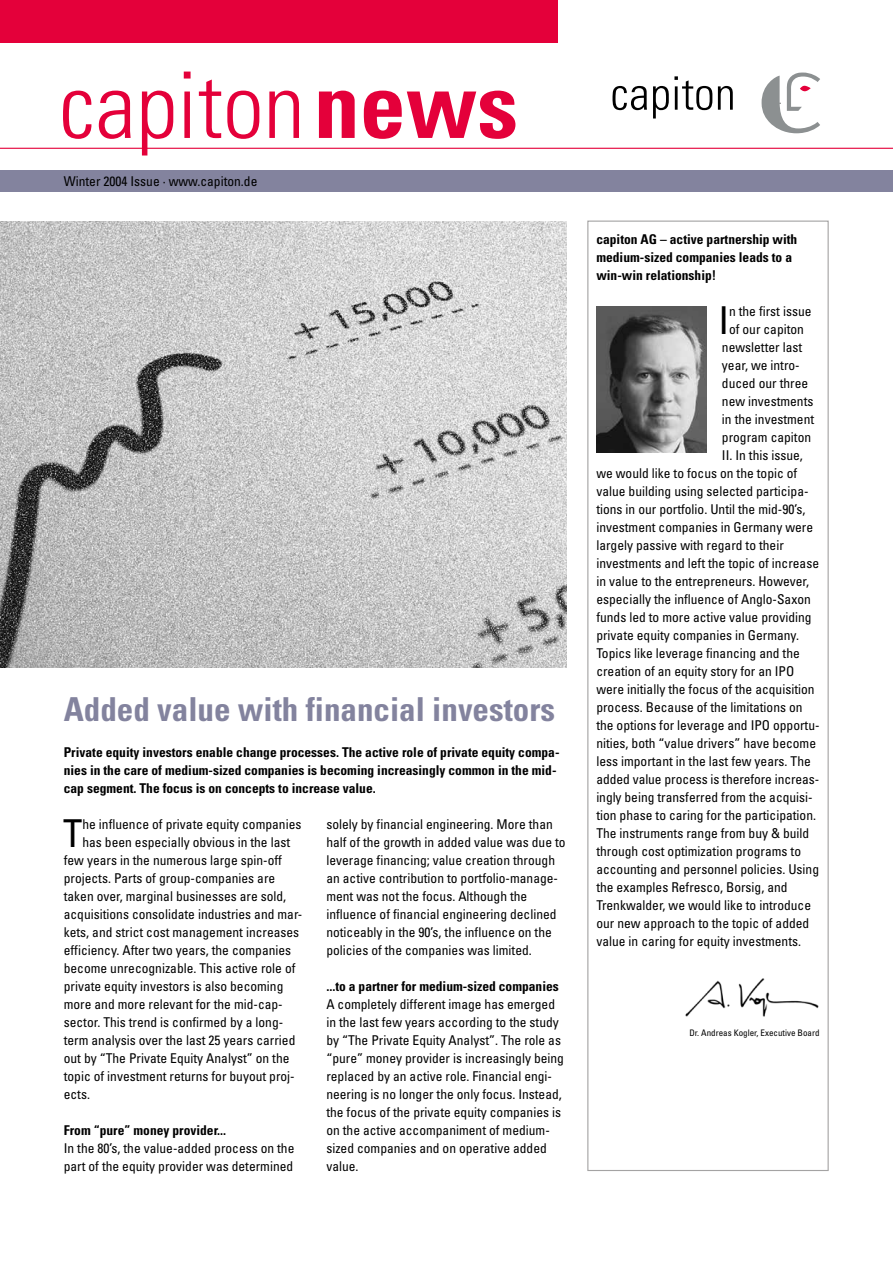
<style>
.page{position:relative;width:893px;height:1263px;background:#fff}
.page>*{position:absolute;margin:0;border:0;box-sizing:border-box;transform-origin:0 0}
.t1{font:300 condensed 91.95px "Univers";color:#e4003a}
.t2{font:condensed 38.4px "Univers";color:#000}
.t3{font:700 condensed 33px "Univers";color:#83839e}
.t4{font:condensed 13.5px/18px "Univers";color:#000}
.t5{font:700 condensed 13.5px/18px "Univers";color:#000}
.t6{font:condensed 9px "Univers";color:#000}
.s1{font-weight:700}
</style>
<div class="page">
<div style="left:0;top:170px;width:893px;height:21px;background:#83839e"></div>
<img style="left:0;top:221px;width:567px;height:447px">
<div style="left:587px;top:221px;width:242px;height:950px;border:1px solid #a4a3a3"></div>
<img style="left:596px;top:306px;width:111px;height:147px">
<img style="left:685px;top:978px;width:134px;height:39px">
<hr style="left:0;top:148px;width:893px;height:1px;background:#e4003a">
<svg style="left:761px;top:72px;width:59px;height:61px"></svg>
<svg style="left:612px;top:86px;width:35px;height:24px"></svg>
<svg style="left:653px;top:76px;width:59px;height:43px"></svg>
<svg style="left:718px;top:86px;width:15px;height:24px"></svg>
<div style="left:0;top:0;width:557px;height:43px;background:#e4003a"></div>
<h1 class="t1" style="left:60px;top:50px;width:460px">capiton<span class="s1">news</span></h1>
<p class="t4" style="left:64px;top:172px;width:195px">Winter 2004 Issue · www.capiton.de</p>
<h3 class="t3" style="left:64px;top:689px;width:493px">Added value with financial investors</h3>
<p class="t5" style="left:64px;top:743px;width:497px">Private equity investors enable change processes. The active role of private equity compa&shy;nies in the care of medium-sized companies is becoming increasingly common in the mid&shy;cap segment. The focus is on concepts to increase value.</p>
<h2 class="t2" style="left:63px;top:809px;width:21px">T</h2>
<p class="t4" style="left:82px;top:815px;width:220px">he influence of private equity companies</p>
<p class="t4" style="left:82px;top:833px;width:209px">has been especially obvious in the last</p>
<p class="t4" style="left:64px;top:851px;width:220px">few years in the numerous large spin-off</p>
<p class="t4" style="left:64px;top:869px;width:213px">projects. Parts of group-companies are</p>
<p class="t4" style="left:64px;top:887px;width:224px">taken over, marginal businesses are sold,</p>
<p class="t4" style="left:64px;top:905px;width:240px">acquisitions consolidate industries and mar-</p>
<p class="t4" style="left:64px;top:923px;width:237px">kets, and strict cost management increases</p>
<p class="t4" style="left:64px;top:941px;width:229px">efficiency. After two years, the companies</p>
<p class="t4" style="left:64px;top:959px;width:233px">become unrecognizable. This active role of</p>
<p class="t4" style="left:64px;top:977px;width:221px">private equity investors is also becoming</p>
<p class="t4" style="left:64px;top:995px;width:220px">more and more relevant for the mid-cap-</p>
<p class="t4" style="left:64px;top:1013px;width:221px">sector. This trend is confirmed by a long-</p>
<p class="t4" style="left:64px;top:1031px;width:233px">term analysis over the last 25 years carried</p>
<p class="t4" style="left:64px;top:1049px;width:227px">out by “The Private Equity Analyst” on the</p>
<p class="t4" style="left:64px;top:1067px;width:231px">topic of investment returns for buyout proj-</p>
<p class="t4" style="left:64px;top:1085px;width:28px">ects.</p>
<p class="t5" style="left:64px;top:1121px;width:164px">From “pure” money provider...</p>
<p class="t4" style="left:64px;top:1139px;width:232px">In the 80’s, the value-added process on the part of the equity provider was determined</p>
<p class="t4" style="left:326px;top:815px;width:241px">solely by financial engineering. More than half of the growth in added value was due to leverage financing; value creation through an active contribution to portfolio-manage&shy;ment was not the focus. Although the influence of financial engineering declined noticeably in the 90’s, the influence on the policies of the companies was limited.</p>
<p class="t5" style="left:326px;top:977px;width:234px">...to a partner for medium-sized companies</p>
<p class="t4" style="left:326px;top:995px;width:239px">A completely different image has emerged in the last few years according to the study by “The Private Equity Analyst”. The role as “pure” money provider is increasingly being replaced by an active role. Financial engi&shy;neering is no longer the only focus. Instead, the focus of the private equity companies is on the active accompaniment of medium&shy;sized companies and on operative added value.</p>
<p class="t5" style="left:596px;top:230px;width:202px">capiton AG – active partnership with medium-sized companies leads to a win-win relationship!</p>
<h2 class="t2" style="left:718px;top:296px;width:12px">I</h2>
<p class="t4" style="left:729px;top:302px;width:84px">n the first issue</p>
<p class="t4" style="left:729px;top:320px;width:76px">of our capiton</p>
<p class="t4" style="left:722px;top:338px;width:82px">newsletter last</p>
<p class="t4" style="left:722px;top:356px;width:79px">year, we intro-</p>
<p class="t4" style="left:722px;top:374px;width:88px">duced our three</p>
<p class="t4" style="left:722px;top:392px;width:93px">new investments</p>
<p class="t4" style="left:722px;top:410px;width:94px">in the investment</p>
<p class="t4" style="left:722px;top:428px;width:91px">program capiton</p>
<p class="t4" style="left:722px;top:446px;width:82px">II. In this issue,</p>
<p class="t4" style="left:596px;top:464px;width:202px">we would like to focus on the topic of</p>
<p class="t4" style="left:596px;top:482px;width:214px">value building using selected participa-</p>
<p class="t4" style="left:596px;top:500px;width:210px">tions in our portfolio. Until the mid-90’s,</p>
<p class="t4" style="left:596px;top:518px;width:218px">investment companies in Germany were</p>
<p class="t4" style="left:596px;top:536px;width:189px">largely passive with regard to their</p>
<p class="t4" style="left:596px;top:554px;width:224px">investments and left the topic of increase</p>
<p class="t4" style="left:596px;top:572px;width:214px">in value to the entrepreneurs. However,</p>
<p class="t4" style="left:596px;top:590px;width:216px">especially the influence of Anglo-Saxon</p>
<p class="t4" style="left:596px;top:608px;width:217px">funds led to more active value providing</p>
<p class="t4" style="left:596px;top:626px;width:204px">private equity companies in Germany.</p>
<p class="t4" style="left:596px;top:644px;width:205px">Topics like leverage financing and the</p>
<p class="t4" style="left:596px;top:662px;width:199px">creation of an equity story for an IPO</p>
<p class="t4" style="left:596px;top:680px;width:220px">were initially the focus of the acquisition</p>
<p class="t4" style="left:596px;top:698px;width:208px">process. Because of the limitations on</p>
<p class="t4" style="left:596px;top:716px;width:225px">the options for leverage and IPO opportu-</p>
<p class="t4" style="left:596px;top:734px;width:221px">nities, both “value drivers” have become</p>
<p class="t4" style="left:596px;top:752px;width:216px">less important in the last few years. The</p>
<p class="t4" style="left:596px;top:770px;width:222px">added value process is therefore increas--</p>
<p class="t4" style="left:596px;top:788px;width:218px">ingly being transferred from the acquisi-</p>
<p class="t4" style="left:596px;top:806px;width:221px">tion phase to caring for the participation.</p>
<p class="t4" style="left:596px;top:824px;width:214px">The instruments range from buy &amp; build</p>
<p class="t4" style="left:596px;top:842px;width:206px">through cost optimization programs to</p>
<p class="t4" style="left:596px;top:860px;width:224px">accounting and personnel policies. Using</p>
<p class="t4" style="left:596px;top:878px;width:193px">the examples Refresco, Borsig, and</p>
<p class="t4" style="left:596px;top:896px;width:216px">Trenkwalder, we would like to introduce</p>
<p class="t4" style="left:596px;top:914px;width:214px">our new approach to the topic of added</p>
<p class="t4" style="left:596px;top:932px;width:206px">value in caring for equity investments.</p>
<p class="t6" style="left:689px;top:1027px;width:132px">Dr. Andreas Kogler, Executive Board</p>
</div>
